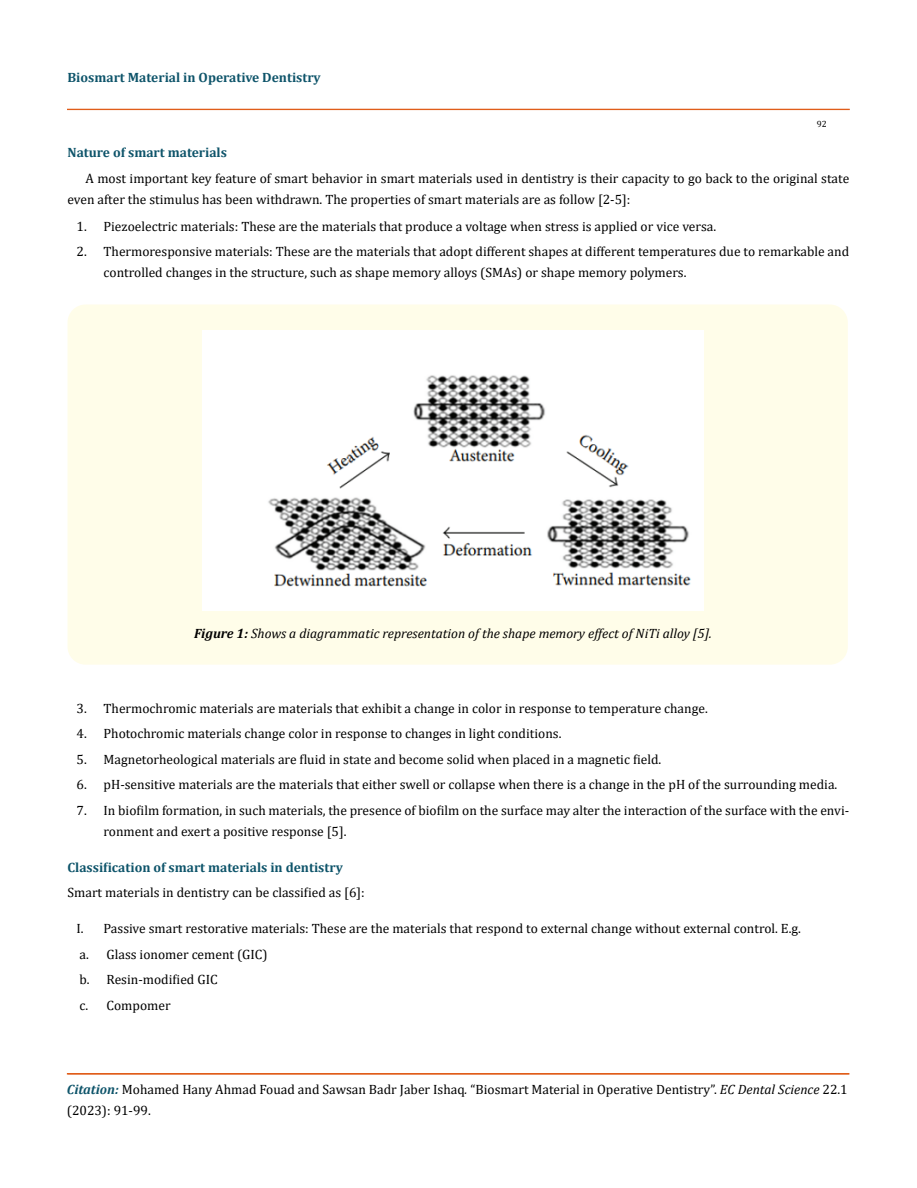
<style>
.page{position:relative;width:917px;height:1188px;background:#fff}
.page>*{position:absolute;margin:0;border:0;box-sizing:border-box;transform-origin:0 0}
.t1{font:13.5px/21px "Cambria";color:#000}
.t2{font:700 13.5px "Cambria";color:#0e546a}
.t3{font:italic 13.5px "Cambria";color:#000}
.t4{font:9px "Cambria";color:#000}
.s1{font-weight:700}
.s2{font-weight:700;font-style:italic;color:#0e546a}
.s3{font-style:italic}
</style>
<div class="page">
<div style="left:67px;top:109px;width:782px;height:1px;border:1px solid #e05d1a"></div>
<div style="left:68px;top:304px;width:779px;height:361px;background:#fffde9;border-radius:18px"></div>
<img style="left:202px;top:331px;width:501px;height:280px">
<p class="t2" style="left:68px;top:68px;width:255px">Biosmart Material in Operative Dentistry</p>
<p class="t4" style="left:816px;top:118px;width:11px">92</p>
<p class="t2" style="left:68px;top:143px;width:161px">Nature of smart materials</p>
<p class="t1" style="left:68px;top:167px;width:783px;text-indent:18px">A most important key feature of smart behavior in smart materials used in dentistry is their capacity to go back to the original state even after the stimulus has been withdrawn. The properties of smart materials are as follow [2-5]:</p>
<p class="t1" style="left:77px;top:215px;width:641px">1. Piezoelectric materials: These are the materials that produce a voltage when stress is applied or vice versa.</p>
<p class="t1" style="left:104px;top:241px;width:747px;text-indent:-27px">2. Thermoresponsive materials: These are the materials that adopt different shapes at different temperatures due to remarkable and controlled changes in the structure, such as shape memory alloys (SMAs) or shape memory polymers.</p>
<p class="t3" style="left:194px;top:624px;width:519px"><span class="s1">Figure 1:</span> Shows a diagrammatic representation of the shape memory effect of NiTi alloy [5].</p>
<p class="t1" style="left:76px;top:697px;width:632px">3. Thermochromic materials are materials that exhibit a change in color in response to temperature change.</p>
<p class="t1" style="left:76px;top:723px;width:486px">4. Photochromic materials change color in response to changes in light conditions.</p>
<p class="t1" style="left:76px;top:748px;width:586px">5. Magnetorheological materials are fluid in state and become solid when placed in a magnetic field.</p>
<p class="t1" style="left:76px;top:774px;width:762px">6. pH-sensitive materials are the materials that either swell or collapse when there is a change in the pH of the surrounding media.</p>
<p class="t1" style="left:104px;top:799px;width:747px;text-indent:-27px">7. In biofilm formation, in such materials, the presence of biofilm on the surface may alter the interaction of the surface with the envi&shy;ronment and exert a positive response [5].</p>
<p class="t2" style="left:67px;top:857px;width:277px">Classification of smart materials in dentistry</p>
<p class="t1" style="left:67px;top:882px;width:299px">Smart materials in dentistry can be classified as [6]:</p>
<p class="t1" style="left:76px;top:916px;width:726px;line-height:25.5px">I. Passive smart restorative materials: These are the materials that respond to external change without external control. E.g. a. Glass ionomer cement (GIC)<br>b. Resin-modified GIC<br>c. Compomer</p>
<p class="t1" style="left:67px;top:1079px;width:782px"><span class="s2">Citation:</span> Mohamed Hany Ahmad Fouad and Sawsan Badr Jaber Ishaq<span class="s3">.</span> “Biosmart Material in Operative Dentistry”. <span class="s3">EC Dental Science</span> 22.1 (2023): 91-99.</p>
</div>
